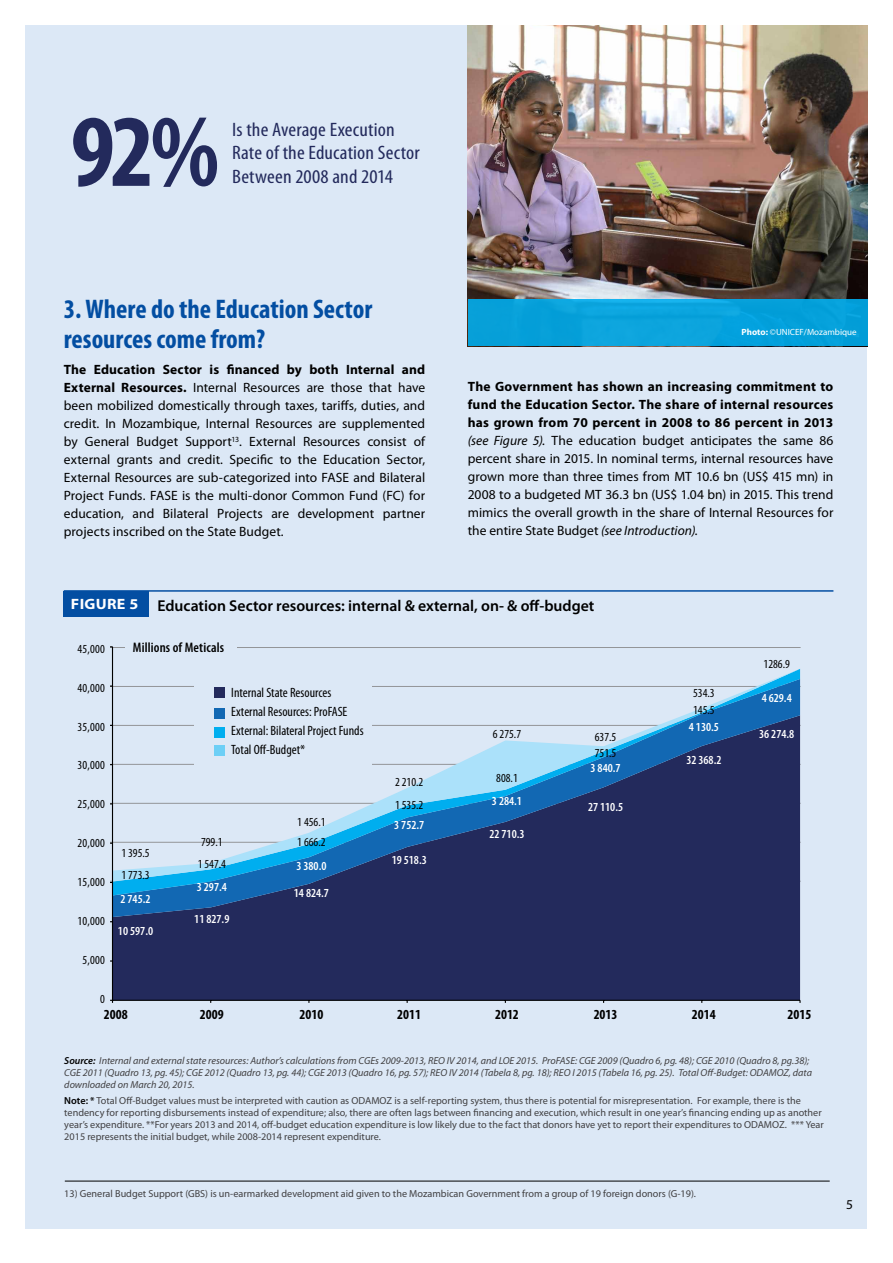
<style>
.page{position:relative;width:893px;height:1263px;background:#fff}
.page>*{position:absolute;margin:0;border:0;box-sizing:border-box;transform-origin:0 0}
.t1{font:700 condensed 103.5px "Myriad Pro";color:#232a5c}
.t2{font:700 condensed 27px/30px "Myriad Pro";color:#034ea2}
.t3{font:condensed 19.5px/23.4px "Myriad Pro";letter-spacing:.005em;color:#232a5c;scale:1.09 1}
.t4{font:600 15.75px "Myriad Pro";color:#000}
.t5{font:700 condensed 13.8px "Myriad Pro";color:#000}
.t6{font:600 condensed 13.8px "Myriad Pro";letter-spacing:.01em;color:#000}
.t7{font:13.5px/18px "Myriad Pro";letter-spacing:.005em;color:#000;text-align:justify}
.t8{font:condensed 13.5px/19.2px "Myriad Pro";color:#000}
.t9{font:condensed 12.3px "Myriad Pro";color:#000}
.t10{font:600 condensed 12.3px "Myriad Pro";color:#fff}
.t11{font:10.2px/12px "Myriad Pro";color:#414042}
.t12{font:italic 10.2px/12px "Myriad Pro";color:#414042}
.t13{font:9px "Myriad Pro";color:#fff}
.s1{font-weight:700}
.s2{font-style:italic}
.s3{font-weight:700;font-size:15px;color:#fff}
.s4{font-weight:600;color:#000}
</style>
<div class="page">
<div style="left:26px;top:26px;width:841px;height:1203px;background:#dce8f6"></div>
<img style="left:468px;top:26px;width:399px;height:273px">
<div style="left:468px;top:299px;width:399px;height:47px;background:#06a1db"></div>
<div style="left:64px;top:591px;width:85px;height:25px;background:#034ea2"></div>
<hr style="left:64px;top:590px;width:769px;height:2px;background:#034ea2">
<hr style="left:65px;top:1181px;width:765px;height:1px;background:#000">
<hr style="left:110px;top:647px;width:691px;height:1px;background:#939598">
<hr style="left:110px;top:686px;width:691px;height:1px;background:#939598">
<hr style="left:110px;top:725px;width:691px;height:1px;background:#939598">
<hr style="left:110px;top:764px;width:691px;height:1px;background:#939598">
<hr style="left:110px;top:803px;width:691px;height:1px;background:#939598">
<hr style="left:110px;top:842px;width:691px;height:1px;background:#939598">
<hr style="left:110px;top:881px;width:691px;height:1px;background:#939598">
<div style="left:113px;top:917px;width:687px;height:83px;background:#232a5c"></div>
<svg style="left:113px;top:895px;width:687px;height:22px;fill:#232a5c"></svg>
<svg style="left:113px;top:881px;width:687px;height:14px;fill:#232a5c"></svg>
<svg style="left:113px;top:669px;width:687px;height:212px"></svg>
<hr style="left:112px;top:647px;width:1px;height:353px;background:#000">
<hr style="left:112px;top:1000px;width:688px;height:1px;background:#000">
<div style="left:194px;top:674px;width:178px;height:96px;background:#dce8f6"></div>
<div style="left:215px;top:727px;width:10px;height:11px;background:#00aeef"></div>
<div style="left:215px;top:745px;width:10px;height:11px;background:#6dcff6"></div>
<div style="left:215px;top:708px;width:10px;height:11px;background:#1268b3"></div>
<div style="left:215px;top:688px;width:10px;height:10px;background:#232a5c"></div>
<div style="left:126px;top:641px;width:111px;height:20px;background:#dce8f6"></div>
<h1 class="t1" style="left:71px;top:94px;width:150px">92%</h1>
<h3 class="t3" style="left:232px;top:117px;width:174px">Is the Average Execution<br>Rate of the Education Sector<br>Between 2008 and 2014</h3>
<h2 class="t2" style="left:64px;top:294px;width:310px">3. Where do the Education Sector resources come from?</h2>
<p class="t7" style="left:64px;top:361px;width:363px"><span class="s1">The Education Sector is financed by both Internal and External Resources.</span> Internal Resources are those that have been mobilized domestically through taxes, tariffs, duties, and credit. In Mozambique, Internal Resources are supplemented by General Budget Support<sup>13</sup>. External Resources consist of external grants and credit. Specific to the Education Sector, External Resources are sub-categorized into FASE and Bilateral Project Funds. FASE is the multi-donor Common Fund (FC) for education, and Bilateral Projects are development partner projects inscribed on the State Budget.</p>
<p class="t13" style="left:742px;top:327px;width:117px"><span class="s1">Photo:</span> ©UNICEF/Mozambique</p>
<p class="t7" style="left:468px;top:378px;width:367px"><span class="s1">The Government has shown an increasing commitment to fund the Education Sector. The share of internal resources has grown from 70 percent in 2008 to 86 percent in 2013 </span><span class="s2">(see Figure 5).</span> The education budget anticipates the same 86 percent share in 2015. In nominal terms, internal resources have grown more than three times from MT 10.6 bn (US$ 415 mn) in 2008 to a budgeted MT 36.3 bn (US$ 1.04 bn) in 2015. This trend mimics the overall growth in the share of Internal Resources for the entire State Budget <span class="s2">(see Introduction).</span></p>
<p class="t4" style="left:71px;top:597px;width:525px"><span class="s3">FIGURE 5</span> Education Sector resources: internal &amp; external, on- &amp; off-budget</p>
<p class="t9" style="left:77px;top:641px;width:29px">45,000</p>
<p class="t9" style="left:77px;top:680px;width:29px">40,000</p>
<p class="t9" style="left:77px;top:719px;width:29px">35,000</p>
<p class="t9" style="left:77px;top:758px;width:29px">30,000</p>
<p class="t9" style="left:77px;top:797px;width:29px">25,000</p>
<p class="t9" style="left:77px;top:836px;width:29px">20,000</p>
<p class="t9" style="left:77px;top:874px;width:29px">15,000</p>
<p class="t9" style="left:77px;top:913px;width:29px">10,000</p>
<p class="t9" style="left:82px;top:952px;width:24px">5,000</p>
<p class="t9" style="left:100px;top:991px;width:6px">0</p>
<p class="t6" style="left:133px;top:640px;width:93px">Millions of Meticals</p>
<p class="t8" style="left:231px;top:682px;width:134px">Internal State Resources<br>External Resources: ProFASE<br>External: Bilateral Project Funds<br>Total Off-Budget*</p>
<p class="t9" style="left:121px;top:846px;width:30px">1 395.5</p>
<p class="t9" style="left:121px;top:868px;width:30px">1 773.3</p>
<p class="t10" style="left:120px;top:892px;width:32px">2 745.2</p>
<p class="t10" style="left:118px;top:924px;width:37px">10 597.0</p>
<p class="t9" style="left:201px;top:834px;width:23px">799.1</p>
<p class="t9" style="left:198px;top:856px;width:30px">1 547.4</p>
<p class="t10" style="left:197px;top:881px;width:32px">3 297.4</p>
<p class="t10" style="left:194px;top:912px;width:37px">11 827.9</p>
<p class="t9" style="left:297px;top:814px;width:30px">1 456.1</p>
<p class="t9" style="left:297px;top:834px;width:30px">1 666.2</p>
<p class="t10" style="left:296px;top:859px;width:32px">3 380.0</p>
<p class="t10" style="left:294px;top:886px;width:37px">14 824.7</p>
<p class="t9" style="left:395px;top:774px;width:30px">2 210.2</p>
<p class="t9" style="left:395px;top:797px;width:30px">1 535.2</p>
<p class="t10" style="left:394px;top:818px;width:32px">3 752.7</p>
<p class="t10" style="left:392px;top:853px;width:37px">19 518.3</p>
<p class="t9" style="left:493px;top:726px;width:30px">6 275.7</p>
<p class="t9" style="left:496px;top:770px;width:23px">808.1</p>
<p class="t10" style="left:492px;top:794px;width:32px">3 284.1</p>
<p class="t10" style="left:489px;top:827px;width:37px">22 710.3</p>
<p class="t9" style="left:595px;top:729px;width:23px">637.5</p>
<p class="t9" style="left:595px;top:745px;width:23px">751.5</p>
<p class="t10" style="left:591px;top:761px;width:32px">3 840.7</p>
<p class="t10" style="left:588px;top:800px;width:37px">27 110.5</p>
<p class="t9" style="left:693px;top:685px;width:23px">534.3</p>
<p class="t9" style="left:693px;top:702px;width:23px">145.5</p>
<p class="t10" style="left:689px;top:720px;width:32px">4 130.5</p>
<p class="t10" style="left:686px;top:753px;width:37px">32 368.2</p>
<p class="t9" style="left:763px;top:656px;width:28px">1286.9</p>
<p class="t10" style="left:762px;top:691px;width:32px">4 629.4</p>
<p class="t10" style="left:759px;top:727px;width:37px">36 274.8</p>
<p class="t5" style="left:104px;top:1006px;width:25px">2008</p>
<p class="t5" style="left:200px;top:1006px;width:25px">2009</p>
<p class="t5" style="left:300px;top:1006px;width:25px">2010</p>
<p class="t5" style="left:397px;top:1006px;width:25px">2011</p>
<p class="t5" style="left:495px;top:1006px;width:25px">2012</p>
<p class="t5" style="left:594px;top:1006px;width:25px">2013</p>
<p class="t5" style="left:692px;top:1006px;width:25px">2014</p>
<p class="t5" style="left:787px;top:1006px;width:25px">2015</p>
<p class="t12" style="left:64px;top:1055px;width:749px"><span class="s4">Source:</span> Internal and external state resources: Author’s calculations from CGEs 2009-2013, REO IV 2014, and LOE 2015. ProFASE: CGE 2009 (Quadro 6, pg. 48); CGE 2010 (Quadro 8, pg.38);<br>CGE 2011 (Quadro 13, pg. 45); CGE 2012 (Quadro 13, pg. 44); CGE 2013 (Quadro 16, pg. 57); REO IV 2014 (Tabela 8, pg. 18); REO I 2015 (Tabela 16, pg. 25). Total Off-Budget: ODAMOZ, data downloaded on March 20, 2015.</p>
<p class="t11" style="left:64px;top:1095px;width:761px"><span class="s4">Note: *</span> Total Off-Budget values must be interpreted with caution as ODAMOZ is a self-reporting system, thus there is potential for misrepresentation. For example, there is the tendency for reporting disbursements instead of expenditure; also, there are often lags between financing and execution, which result in one year’s financing ending up as another year’s expenditure. **For years 2013 and 2014, off-budget education expenditure is low likely due to the fact that donors have yet to report their expenditures to ODAMOZ. *** Year 2015 represents the initial budget, while 2008-2014 represent expenditure.</p>
<p class="t11" style="left:64px;top:1188px;width:633px">13) General Budget Support (GBS) is un-earmarked development aid given to the Mozambican Government from a group of 19 foreign donors (G-19).</p>
<p class="t7" style="left:846px;top:1196px;width:8px">5</p>
</div>
